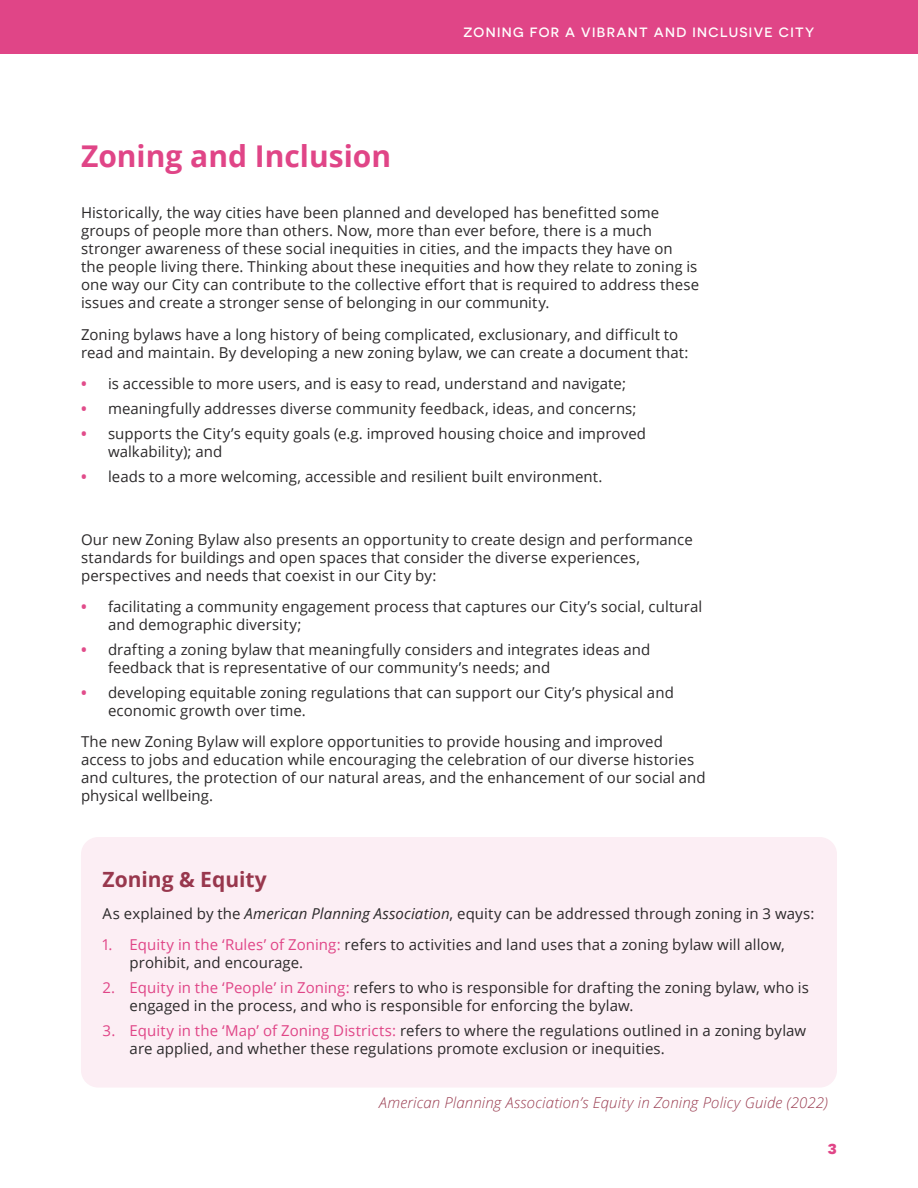
<style>
.page{position:relative;width:918px;height:1188px;background:#fff}
.page>*{position:absolute;margin:0;border:0;box-sizing:border-box;transform-origin:0 0}
.H2_Color_1{font:700 30px "Open Sans";color:#e04587}
.H4_Color_2{font:700 21px "Open Sans";color:#98374d}
.t1{font:700 18px "Novecentosanswide";color:#e04587}
.body{font:15px/18px "Open Sans";letter-spacing:.005em;color:#2b292a}
.body-2{font:italic 300 15px "Open Sans";letter-spacing:.01em;color:#9a3d51}
.t2{font:500 13.5px "Novecentosanswide";letter-spacing:.1em;color:#fff}
.s1{font-weight:700;color:#e14c8a}
.s2{font-style:italic}
.s3{color:#e04587}
</style>
<div class="page">
<div style="left:0;top:0;width:918px;height:54px;background:#e04587"></div>
<div style="left:82px;top:838px;width:754px;height:249px;background:#fceef4;border-radius:17px"></div>
<div style="left:81px;top:837px;width:756px;height:251px;border:1px solid #fceef4;border-radius:17px"></div>
<p class="t2" style="left:464px;top:24px;width:352px">ZONING FOR A VIBRANT AND INCLUSIVE CITY</p>
<p class="H2_Color_1" style="left:81px;top:135px;width:312px">Zoning and Inclusion</p>
<p class="body" style="left:81px;top:204px;width:620px">Historically, the way cities have been planned and developed has benefitted some groups of people more than others. Now, more than ever before, there is a much stronger awareness of these social inequities in cities, and the impacts they have on the people living there. Thinking about these inequities and how they relate to zoning is one way our City can contribute to the collective effort that is required to address these issues and create a stronger sense of belonging in our community.</p>
<p class="body" style="left:81px;top:325px;width:609px">Zoning bylaws have a long history of being complicated, exclusionary, and difficult to read and maintain. By developing a new zoning bylaw, we can create a document that:</p>
<p class="body" style="left:81px;top:375px;width:547px"><span class="s1">•</span> is accessible to more users, and is easy to read, understand and navigate;</p>
<p class="body" style="left:81px;top:399px;width:557px"><span class="s1">•</span> meaningfully addresses diverse community feedback, ideas, and concerns;</p>
<p class="body" style="left:108px;top:424px;width:540px;text-indent:-27px"><span class="s1">•</span> supports the City’s equity goals (e.g. improved housing choice and improved walkability); and</p>
<p class="body" style="left:81px;top:467px;width:523px"><span class="s1">•</span> leads to a more welcoming, accessible and resilient built environment.</p>
<p class="body" style="left:81px;top:530px;width:613px">Our new Zoning Bylaw also presents an opportunity to create design and performance standards for buildings and open spaces that consider the diverse experiences, perspectives and needs that coexist in our City by:</p>
<p class="body" style="left:108px;top:597px;width:596px;text-indent:-27px"><span class="s1">•</span> facilitating a community engagement process that captures our City’s social, cultural and demographic diversity;</p>
<p class="body" style="left:108px;top:640px;width:544px;text-indent:-27px"><span class="s1">•</span> drafting a zoning bylaw that meaningfully considers and integrates ideas and feedback that is representative of our community’s needs; and</p>
<p class="body" style="left:108px;top:683px;width:567px;text-indent:-27px"><span class="s1">•</span> developing equitable zoning regulations that can support our City’s physical and economic growth over time.</p>
<p class="body" style="left:81px;top:732px;width:626px">The new Zoning Bylaw will explore opportunities to provide housing and improved access to jobs and education while encouraging the celebration of our diverse histories and cultures, the protection of our natural areas, and the enhancement of our social and physical wellbeing.</p>
<p class="H4_Color_2" style="left:103px;top:865px;width:166px">Zoning &amp; Equity</p>
<p class="body" style="left:103px;top:904px;width:713px">As explained by the <span class="s2">American Planning Association</span>, equity can be addressed through zoning in 3 ways:</p>
<p class="body" style="left:130px;top:935px;width:657px;text-indent:-27px"><span class="s3">1. Equity in the ‘Rules’ of Zoning:</span> refers to activities and land uses that a zoning bylaw will allow, prohibit, and encourage.</p>
<p class="body" style="left:130px;top:978px;width:681px;text-indent:-27px"><span class="s3">2. Equity in the ‘People’ in Zoning:</span> refers to who is responsible for drafting the zoning bylaw, who is engaged in the process, and who is responsible for enforcing the bylaw.</p>
<p class="body" style="left:130px;top:1021px;width:678px;text-indent:-27px"><span class="s3">3. Equity in the ‘Map’ of Zoning Districts:</span> refers to where the regulations outlined in a zoning bylaw are applied, and whether these regulations promote exclusion or inequities.</p>
<p class="body-2" style="left:379px;top:1093px;width:450px">American Planning Association’s Equity in Zoning Policy Guide (2022)</p>
<p class="t1" style="left:828px;top:1137px;width:11px">3</p>
</div>
